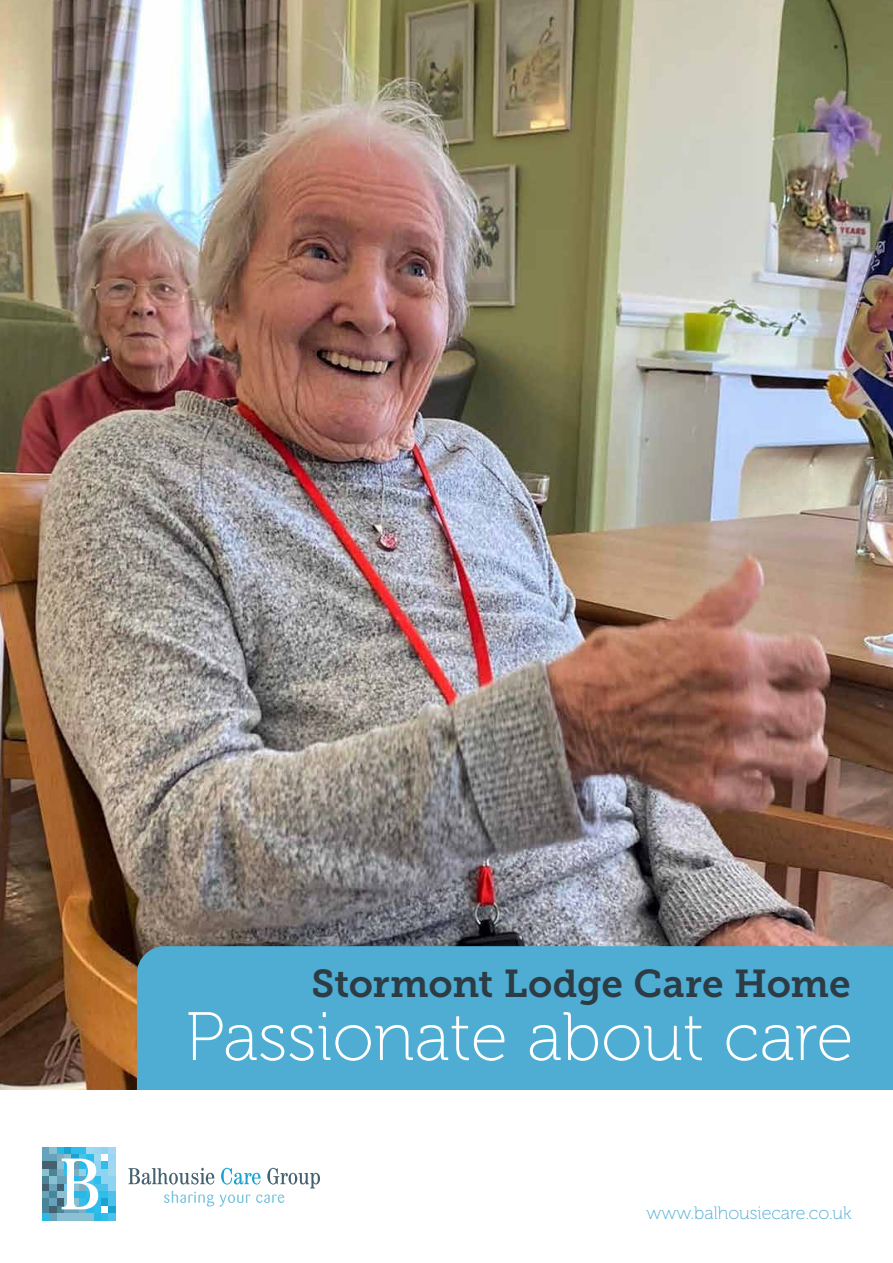
<style>
.page{position:relative;width:893px;height:1263px;background:#fff}
.page>*{position:absolute;margin:0;border:0;box-sizing:border-box;transform-origin:0 0}
.t1{font:68.4px "Museo 100";color:#fff}
.t2{font:38.7px "Museo Slab 700";letter-spacing:-.005em;color:#2d3b44}
.t3{font:18px "Museo 100";color:#4facd2}
</style>
<div class="page">
<img style="left:0;top:0;width:893px;height:1090px">
<div style="left:137px;top:946px;width:756px;height:144px;background:#4facd2"></div>
<div style="left:42px;top:1147px;width:8px;height:7px;background:#66a3bb"></div>
<div style="left:50px;top:1147px;width:7px;height:7px;background:#8bbfd2"></div>
<div style="left:57px;top:1147px;width:7px;height:7px;background:#29b9e8"></div>
<div style="left:64px;top:1147px;width:8px;height:7px;background:#18a3d2"></div>
<div style="left:72px;top:1147px;width:7px;height:7px;background:#2fbdea"></div>
<div style="left:79px;top:1147px;width:8px;height:7px;background:#2fbdea"></div>
<div style="left:87px;top:1147px;width:7px;height:7px;background:#9fd9f0"></div>
<div style="left:94px;top:1147px;width:7px;height:7px;background:#99d6f5"></div>
<div style="left:101px;top:1147px;width:8px;height:7px;background:#8ed3ef"></div>
<div style="left:109px;top:1147px;width:7px;height:7px;background:#a5d8f0"></div>
<div style="left:42px;top:1154px;width:8px;height:8px;background:#66a3bb"></div>
<div style="left:50px;top:1154px;width:7px;height:8px;background:#66a3bb"></div>
<div style="left:57px;top:1154px;width:7px;height:8px;background:#80adc0"></div>
<div style="left:64px;top:1154px;width:8px;height:8px;background:#8bbfd2"></div>
<div style="left:72px;top:1154px;width:7px;height:8px;background:#18a3d2"></div>
<div style="left:79px;top:1154px;width:8px;height:8px;background:#4cc1ea"></div>
<div style="left:87px;top:1154px;width:7px;height:8px;background:#2fbdea"></div>
<div style="left:94px;top:1154px;width:7px;height:8px;background:#9fd9f0"></div>
<div style="left:109px;top:1154px;width:7px;height:8px;background:#99d6f5"></div>
<div style="left:42px;top:1162px;width:8px;height:7px;background:#456170"></div>
<div style="left:50px;top:1162px;width:7px;height:7px;background:#456170"></div>
<div style="left:57px;top:1162px;width:7px;height:7px;background:#8bbfd2"></div>
<div style="left:94px;top:1162px;width:7px;height:7px;background:#8ed3ef"></div>
<div style="left:101px;top:1162px;width:8px;height:7px;background:#2fbdea"></div>
<div style="left:109px;top:1162px;width:7px;height:7px;background:#9fd9f0"></div>
<div style="left:42px;top:1169px;width:8px;height:7px;background:#8bbfd2"></div>
<div style="left:50px;top:1169px;width:7px;height:7px;background:#4a8597"></div>
<div style="left:57px;top:1169px;width:7px;height:7px;background:#80adc0"></div>
<div style="left:94px;top:1169px;width:7px;height:7px;background:#8ed3ef"></div>
<div style="left:101px;top:1169px;width:8px;height:7px;background:#8ed3ef"></div>
<div style="left:109px;top:1169px;width:7px;height:7px;background:#9fd9f0"></div>
<div style="left:42px;top:1176px;width:8px;height:8px;background:#4a8597"></div>
<div style="left:50px;top:1176px;width:7px;height:8px;background:#8bbfd2"></div>
<div style="left:57px;top:1176px;width:7px;height:8px;background:#66a3bb"></div>
<div style="left:94px;top:1176px;width:7px;height:8px;background:#2fbdea"></div>
<div style="left:101px;top:1176px;width:8px;height:8px;background:#8ed3ef"></div>
<div style="left:109px;top:1176px;width:7px;height:8px;background:#8ed3ef"></div>
<div style="left:42px;top:1184px;width:8px;height:7px;background:#456170"></div>
<div style="left:50px;top:1184px;width:7px;height:7px;background:#66a3bb"></div>
<div style="left:57px;top:1184px;width:7px;height:7px;background:#456170"></div>
<div style="left:94px;top:1184px;width:7px;height:7px;background:#4cc1ea"></div>
<div style="left:101px;top:1184px;width:8px;height:7px;background:#4cc1ea"></div>
<div style="left:109px;top:1184px;width:7px;height:7px;background:#8ed3ef"></div>
<div style="left:42px;top:1191px;width:8px;height:7px;background:#66a3bb"></div>
<div style="left:50px;top:1191px;width:7px;height:7px;background:#4a8597"></div>
<div style="left:57px;top:1191px;width:7px;height:7px;background:#8bbfd2"></div>
<svg style="left:98px;top:1191px;width:3px;height:7px"></svg>
<div style="left:101px;top:1191px;width:8px;height:7px;background:#2fbdea"></div>
<div style="left:109px;top:1191px;width:7px;height:7px;background:#4cc1ea"></div>
<div style="left:42px;top:1198px;width:8px;height:8px;background:#4a8597"></div>
<div style="left:50px;top:1198px;width:7px;height:8px;background:#66a3bb"></div>
<div style="left:57px;top:1198px;width:7px;height:8px;background:#456170"></div>
<div style="left:94px;top:1198px;width:7px;height:8px;background:#2fbdea"></div>
<div style="left:101px;top:1198px;width:8px;height:8px;background:#18a3d2"></div>
<div style="left:109px;top:1198px;width:7px;height:8px;background:#4cc1ea"></div>
<div style="left:42px;top:1206px;width:8px;height:7px;background:#4a8597"></div>
<div style="left:50px;top:1206px;width:7px;height:7px;background:#456170"></div>
<svg style="left:57px;top:1206px;width:7px;height:7px"></svg>
<svg style="left:64px;top:1209px;width:8px;height:4px"></svg>
<svg style="left:72px;top:1209px;width:7px;height:4px"></svg>
<svg style="left:79px;top:1209px;width:8px;height:4px"></svg>
<div style="left:87px;top:1206px;width:7px;height:7px;background:#29b9e8"></div>
<div style="left:94px;top:1206px;width:7px;height:7px;background:#2fbdea"></div>
<div style="left:109px;top:1206px;width:7px;height:7px;background:#18a3d2"></div>
<div style="left:42px;top:1213px;width:8px;height:8px;background:#29b9e8"></div>
<div style="left:50px;top:1213px;width:7px;height:8px;background:#66a3bb"></div>
<div style="left:57px;top:1213px;width:7px;height:8px;background:#8bbfd2"></div>
<div style="left:64px;top:1213px;width:8px;height:8px;background:#8bbfd2"></div>
<div style="left:72px;top:1213px;width:7px;height:8px;background:#8bbfd2"></div>
<div style="left:79px;top:1213px;width:8px;height:8px;background:#8bbfd2"></div>
<div style="left:87px;top:1213px;width:7px;height:8px;background:#8bbfd2"></div>
<div style="left:94px;top:1213px;width:7px;height:8px;background:#29b9e8"></div>
<div style="left:101px;top:1213px;width:8px;height:8px;background:#2fbdea"></div>
<div style="left:109px;top:1213px;width:7px;height:8px;background:#4cc1ea"></div>
<svg style="left:62px;top:1158px;width:36px;height:51px"></svg>
<svg style="left:128px;top:1168px;width:86px;height:16px"></svg>
<svg style="left:221px;top:1168px;width:40px;height:16px"></svg>
<svg style="left:267px;top:1168px;width:53px;height:20px"></svg>
<svg style="left:164px;top:1191px;width:86px;height:15px"></svg>
<svg style="left:256px;top:1194px;width:28px;height:9px"></svg>
<h2 class="t2" style="left:311px;top:961px;width:541px">Stormont Lodge Care Home</h2>
<h1 class="t1" style="left:185px;top:1000px;width:670px">Passionate about care</h1>
<p class="t3" style="left:646px;top:1203px;width:207px">www.balhousiecare.co.uk</p>
</div>
